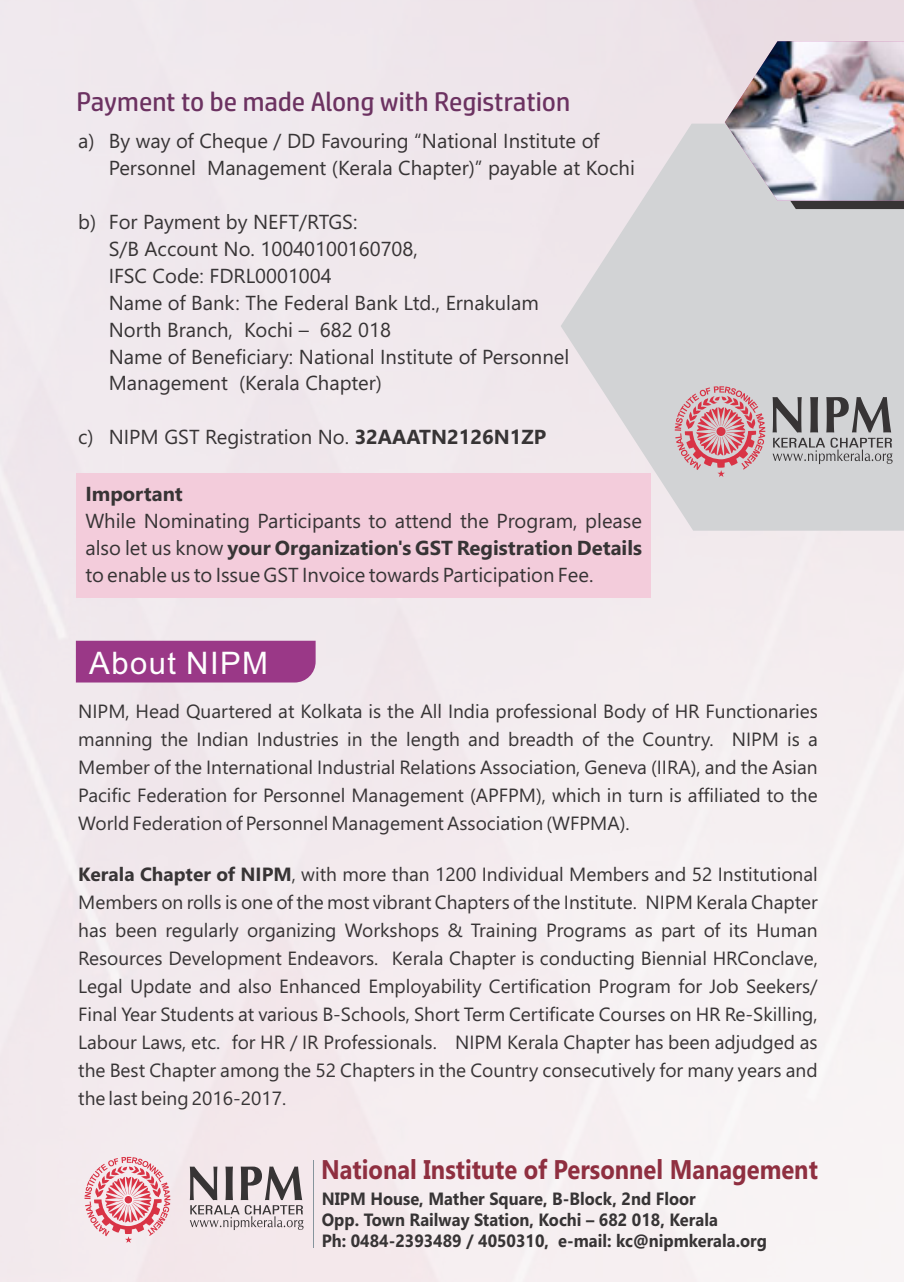
<style>
.page{position:relative;width:904px;height:1282px;background:#fff}
.page>*{position:absolute;margin:0;border:0;box-sizing:border-box;transform-origin:0 0}
.t1{font:31.05px "Arial";letter-spacing:.045em;color:#fefefe}
.t2{font:700 27px "Gadugi";color:#8f2f40;scale:.88 1}
.t3{font:27px "HP Simplified";color:#6c3261}
.t4{font:20.25px/27px "Leelawadee UI";color:#373435}
.t5{font:700 20.25px "Leelawadee UI";color:#373435}
.t6{font:19.12px/27.9px "Leelawadee UI";color:#373435;text-align:justify}
.t7{font:700 17.78px/21.4px "Gadugi";color:#373435;scale:.93 1}
.s1{font-weight:700}
</style>
<div class="page">
<img style="left:0;top:0;width:904px;height:1281px">
<div style="left:76px;top:640px;width:239px;height:42px;background:#9a3887"></div>
<hr style="left:313px;top:1159px;width:1px;height:88px;background:#86949c">
<svg style="left:190px;top:1166px;width:113px;height:63px;background:#b7aeb1"></svg>
<svg style="left:84px;top:1156px;width:86px;height:86px;background:#ebb1b8"></svg>
<svg style="left:560px;top:124px;width:344px;height:406px;background:#d8d7d9"></svg>
<svg style="left:724px;top:201px;width:180px;height:8px"></svg>
<img style="left:724px;top:41px;width:180px;height:160px">
<svg style="left:772px;top:397px;width:120px;height:67px;background:#a2a1a3"></svg>
<svg style="left:674px;top:386px;width:91px;height:91px;background:#d4a0a7"></svg>
<div style="left:76px;top:473px;width:574px;height:125px;background:#f3ccdb"></div>
<h2 class="t3" style="left:76px;top:89px;width:495px">Payment to be made Along with Registration</h2>
<p class="t4" style="left:109px;top:129px;width:527px;text-indent:-31px">a) By way of Cheque / DD Favouring “National Institute of<br>Personnel Management (Kerala Chapter)” payable at Kochi</p>
<p class="t4" style="left:109px;top:210px;width:462px;text-indent:-31px">b) For Payment by NEFT/RTGS:<br>S/B Account No. 10040100160708,<br>IFSC Code: FDRL0001004<br>Name of Bank: The Federal Bank Ltd., Ernakulam North Branch, Kochi – 682 018<br>Name of Beneficiary: National Institute of Personnel Management (Kerala Chapter)</p>
<p class="t4" style="left:78px;top:425px;width:469px">c) NIPM GST Registration No. <span class="s1">32AAATN2126N1ZP</span></p>
<p class="t5" style="left:85px;top:486px;width:99px">Important</p>
<p class="t4" style="left:85px;top:509px;width:558px;text-align:justify">While Nominating Participants to attend the Program, please also let us know <span class="s1">your Organization's GST Registration Details </span>to enable us to Issue GST Invoice towards Participation Fee.</p>
<h1 class="t1" style="left:89px;top:651px;width:180px">About NIPM</h1>
<p class="t6" style="left:78px;top:699px;width:741px">NIPM, Head Quartered at Kolkata is the All India professional Body of HR Functionaries manning the Indian Industries in the length and breadth of the Country. NIPM is a Member of the International Industrial Relations Association, Geneva (IIRA), and the Asian Pacific Federation for Personnel Management (APFPM), which in turn is affiliated to the World Federation of Personnel Management Association (WFPMA).</p>
<p class="t6" style="left:78px;top:862px;width:741px"><span class="s1">Kerala Chapter of NIPM</span>, with more than 1200 Individual Members and 52 Institutional Members on rolls is one of the most vibrant Chapters of the Institute. NIPM Kerala Chapter has been regularly organizing Workshops &amp; Training Programs as part of its Human Resources Development Endeavors. Kerala Chapter is conducting Biennial HRConclave, Legal Update and also Enhanced Employability Certification Program for Job Seekers/ Final Year Students at various B-Schools, Short Term Certificate Courses on HR Re-Skilling, Labour Laws, etc. for HR / IR Professionals. NIPM Kerala Chapter has been adjudged as the Best Chapter among the 52 Chapters in the Country consecutively for many years and the last being 2016-2017.</p>
<h2 class="t2" style="left:321px;top:1159px;width:566px">National Institute of Personnel Management</h2>
<p class="t7" style="left:322px;top:1189px;width:480px">NIPM House, Mather Square, B-Block, 2nd Floor<br>Opp. Town Railway Station, Kochi – 682 018, Kerala<br>Ph: 0484-2393489 / 4050310, e-mail: kc@nipmkerala.org</p>
</div>
